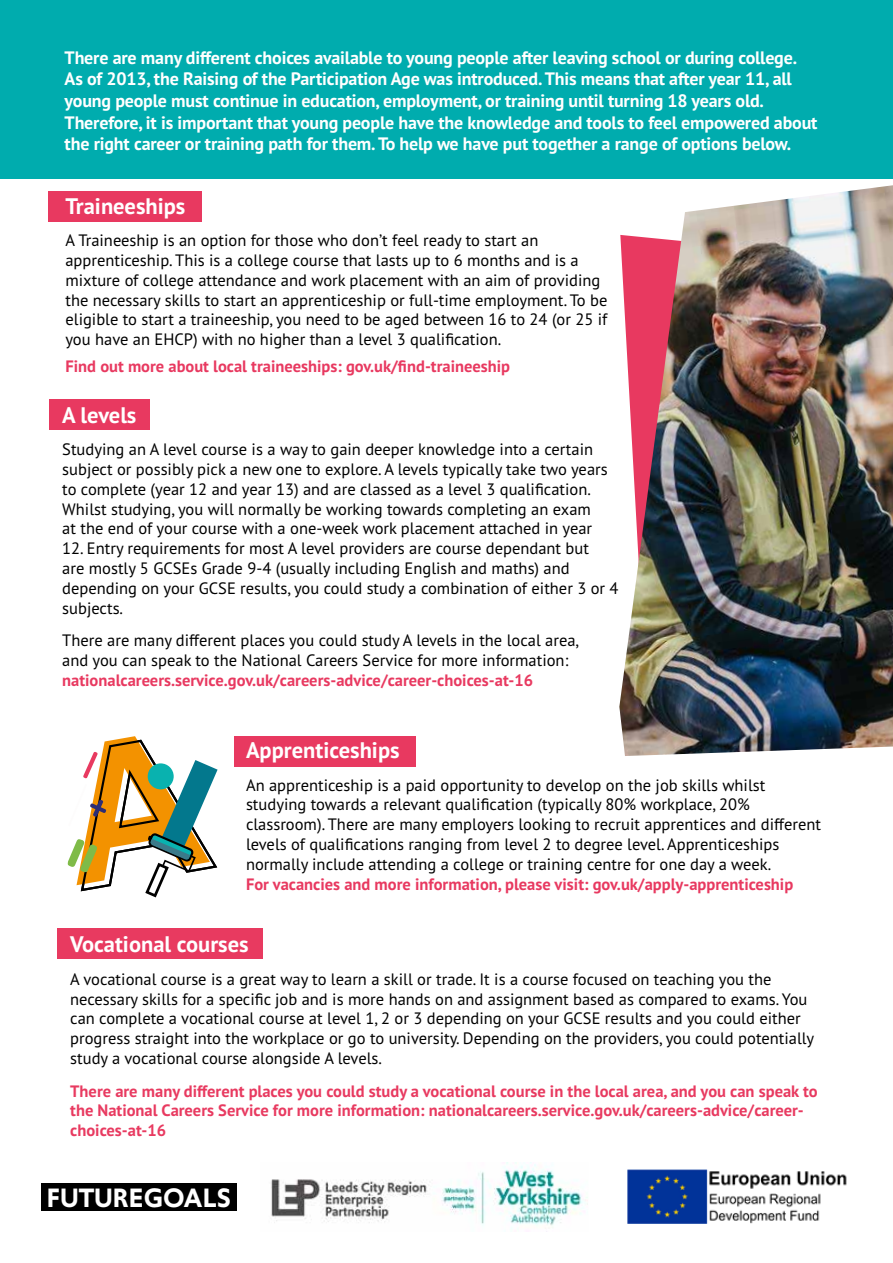
<style>
.page{position:relative;width:893px;height:1263px;background:#fff}
.page>*{position:absolute;margin:0;border:0;box-sizing:border-box;transform-origin:0 0}
.t1{font:600 28.05px "Upgrade";color:#fff}
.t2{font:700 22.5px "PT Sans Pro";color:#fff}
.t3{font:700 18px/21.6px "PT Sans Pro";letter-spacing:-.01em;color:#fff}
.t4{font:16.5px/19.8px "PT Sans Pro";color:#000}
.t5{font:700 16.5px/19.8px "PT Sans Pro";color:#e83a60}
.t6{font:700 16.5px "PT Sans Pro";color:#e83960}
</style>
<div class="page">
<div style="left:0;top:0;width:893px;height:179px;background:#00acae"></div>
<div style="left:49px;top:192px;width:153px;height:30px;background:#e83960"></div>
<div style="left:49px;top:400px;width:100px;height:30px;background:#e83960"></div>
<div style="left:41px;top:1183px;width:196px;height:28px;background:#000"></div>
<img style="left:271px;top:1163px;width:317px;height:69px">
<img style="left:627px;top:1169px;width:62px;height:54px">
<svg style="left:67px;top:736px;width:151px;height:162px"></svg>
<img style="left:619px;top:185px;width:274px;height:571px">
<svg style="left:689px;top:1169px;width:132px;height:55px"></svg>
<svg style="left:769px;top:1169px;width:78px;height:30px"></svg>
<div style="left:57px;top:928px;width:205px;height:31px;background:#e83a60"></div>
<div style="left:234px;top:736px;width:182px;height:30px;background:#e83960"></div>
<p class="t3" style="left:65px;top:46px;width:754px">There are many different choices available to young people after leaving school or during college.<br>As of 2013, the Raising of the Participation Age was introduced. This means that after year 11, all young people must continue in education, employment, or training until turning 18 years old.<br>Therefore, it is important that young people have the knowledge and tools to feel empowered about the right career or training path for them. To help we have put together a range of options below.</p>
<h2 class="t2" style="left:65px;top:191px;width:121px">Traineeships</h2>
<p class="t4" style="left:65px;top:230px;width:543px">A Traineeship is an option for those who don’t feel ready to start an apprenticeship. This is a college course that lasts up to 6 months and is a mixture of college attendance and work placement with an aim of providing the necessary skills to start an apprenticeship or full-time employment. To be eligible to start a traineeship, you need to be aged between 16 to 24 (or 25 if you have an EHCP) with no higher than a level 3 qualification.</p>
<p class="t6" style="left:65px;top:356px;width:446px">Find out more about local traineeships: gov.uk/find-traineeship</p>
<h2 class="t2" style="left:62px;top:400px;width:76px">A levels</h2>
<p class="t4" style="left:62px;top:439px;width:547px">Studying an A level course is a way to gain deeper knowledge into a certain subject or possibly pick a new one to explore. A levels typically take two years to complete (year 12 and year 13) and are classed as a level 3 qualification.<br>Whilst studying, you will normally be working towards completing an exam at the end of your course with a one-week work placement attached in year</p>
<p class="t4" style="left:62px;top:538px;width:558px">12. Entry requirements for most A level providers are course dependant but<br>are mostly 5 GCSEs Grade 9-4 (usually including English and maths) and depending on your GCSE results, you could study a combination of either 3 or 4 subjects.</p>
<p class="t4" style="left:62px;top:630px;width:519px">There are many different places you could study A levels in the local area, and you can speak to the National Careers Service for more information:</p>
<p class="t6" style="left:62px;top:669px;width:472px">nationalcareers.service.gov.uk/careers-advice/career-choices-at-16</p>
<h2 class="t2" style="left:246px;top:735px;width:155px">Apprenticeships</h2>
<p class="t4" style="left:246px;top:774px;width:577px">An apprenticeship is a paid opportunity to develop on the job skills whilst studying towards a relevant qualification (typically 80% workplace, 20% classroom). There are many employers looking to recruit apprentices and different levels of qualifications ranging from level 2 to degree level. Apprenticeships normally include attending a college or training centre for one day a week.</p>
<p class="t6" style="left:246px;top:873px;width:549px">For vacancies and more information, please visit: gov.uk/apply-apprenticeship</p>
<h2 class="t2" style="left:70px;top:929px;width:180px">Vocational courses</h2>
<p class="t4" style="left:70px;top:969px;width:746px">A vocational course is a great way to learn a skill or trade. It is a course focused on teaching you the necessary skills for a specific job and is more hands on and assignment based as compared to exams. You can complete a vocational course at level 1, 2 or 3 depending on your GCSE results and you could either progress straight into the workplace or go to university. Depending on the providers, you could potentially study a vocational course alongside A levels.</p>
<p class="t5" style="left:70px;top:1080px;width:749px">There are many different places you could study a vocational course in the local area, and you can speak to the National Careers Service for more information: nationalcareers.service.gov.uk/careers-advice/career&shy;choices-at-16</p>
<h1 class="t1" style="left:47px;top:1179px;width:186px">FUTUREGOALS</h1>
</div>
